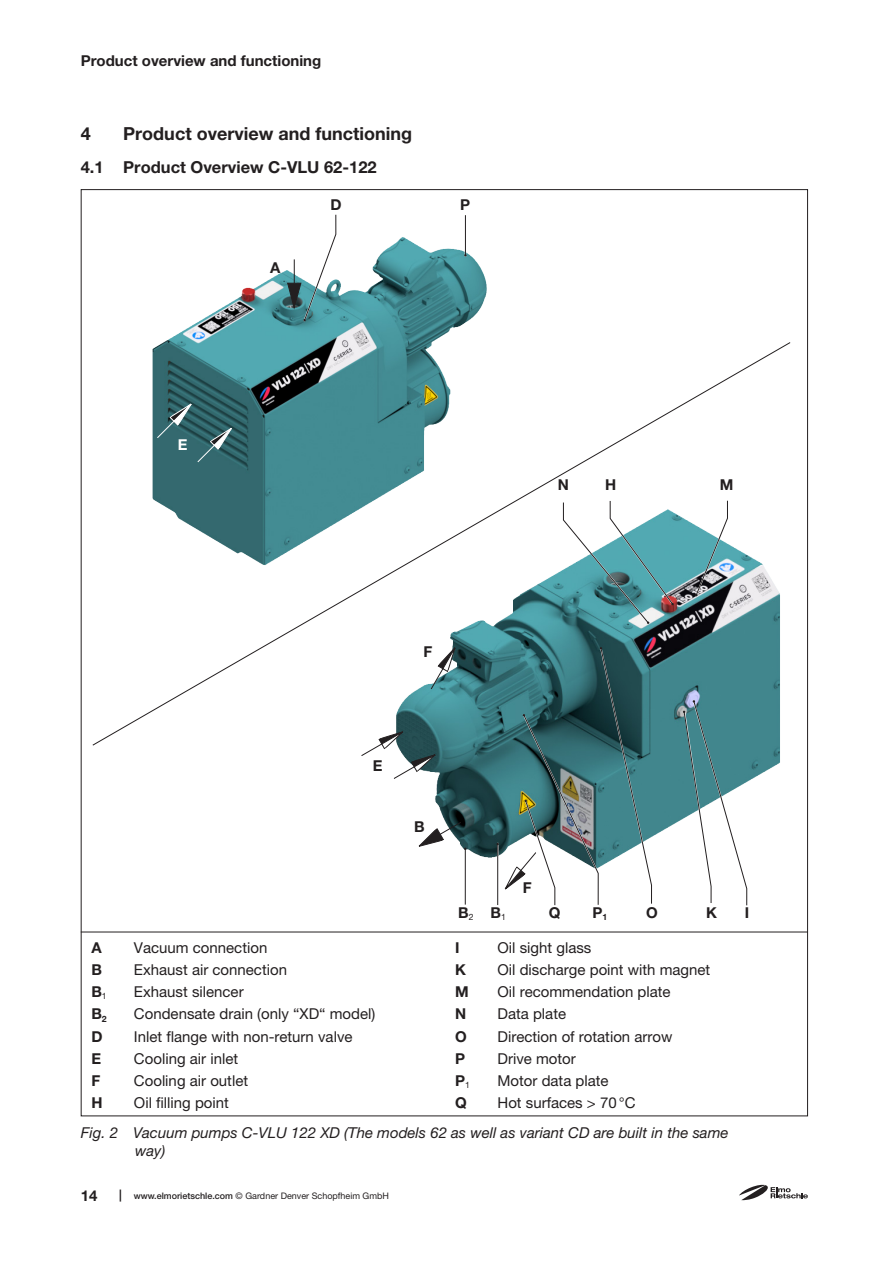
<style>
.page{position:relative;width:893px;height:1263px;background:#fff}
.page>*{position:absolute;margin:0;border:0;box-sizing:border-box;transform-origin:0 0}
.t1{font:700 18px "Helvetica Neue LT Pro";color:#231f20}
.t2{font:700 16.5px "Helvetica Neue LT Pro";color:#231f20}
.Legende_ohne{font:15px "Helvetica Neue LT Pro";color:#231f20}
.t3{font:italic 15px/18px "Helvetica Neue LT Pro";color:#231f20}
.Legende_ohne-2{font:700 15px "Helvetica Neue LT Pro";color:#231f20}
.t4{font:700 15px "Helvetica Neue LT Pro";color:#fff}
.t5{font:9px "Helvetica Neue LT Pro";color:#231f20}
.s1{font-weight:700;font-size:12px}
.s2{font-weight:500}
</style>
<div class="page">
<svg style="left:739px;top:1184px;width:69px;height:16px"></svg>
<img style="left:166px;top:231px;width:321px;height:110px">
<img style="left:435px;top:746px;width:345px;height:112px">
<svg style="left:361px;top:746px;width:77px;height:33px"></svg>
<svg style="left:92px;top:341px;width:699px;height:405px"></svg>
<svg style="left:287px;top:214px;width:50px;height:109px"></svg>
<hr style="left:465px;top:215px;width:1px;height:40px;background:#231f20">
<svg style="left:560px;top:498px;width:114px;height:126px"></svg>
<svg style="left:695px;top:498px;width:35px;height:98px"></svg>
<svg style="left:683px;top:698px;width:66px;height:208px"></svg>
<hr style="left:464px;top:850px;width:2px;height:60px;background:#fff">
<hr style="left:465px;top:849px;width:1px;height:56px;background:#231f20">
<svg style="left:418px;top:821px;width:48px;height:29px"></svg>
<svg style="left:496px;top:646px;width:157px;height:260px"></svg>
<hr style="left:81px;top:932px;width:727px;height:1px;background:#231f20">
<p class="Legende_ohne-2" style="left:81px;top:51px;width:242px">Product overview and functioning</p>
<p class="t1" style="left:81px;top:123px;width:12px">4</p>
<p class="t1" style="left:123px;top:123px;width:290px">Product overview and functioning</p>
<p class="t2" style="left:81px;top:157px;width:297px">4.1 Product Overview C-VLU 62-122</p>
<p class="Legende_ohne-2" style="left:270px;top:258px;width:12px">A</p>
<p class="Legende_ohne-2" style="left:330px;top:196px;width:13px">D</p>
<p class="Legende_ohne-2" style="left:460px;top:196px;width:12px">P</p>
<p class="t4" style="left:178px;top:435px;width:11px">E</p>
<p class="Legende_ohne-2" style="left:558px;top:476px;width:13px">N</p>
<p class="Legende_ohne-2" style="left:605px;top:475px;width:13px">H</p>
<p class="Legende_ohne-2" style="left:720px;top:476px;width:15px">M</p>
<p class="Legende_ohne-2" style="left:423px;top:642px;width:10px">F</p>
<p class="Legende_ohne-2" style="left:373px;top:757px;width:11px">E</p>
<p class="Legende_ohne-2" style="left:414px;top:817px;width:12px">B</p>
<p class="Legende_ohne-2" style="left:523px;top:878px;width:10px">F</p>
<p class="Legende_ohne-2" style="left:458px;top:903px;width:17px">B<sub>2</sub></p>
<p class="Legende_ohne-2" style="left:491px;top:903px;width:17px">B<sub>1</sub></p>
<p class="Legende_ohne-2" style="left:549px;top:903px;width:13px">Q</p>
<p class="Legende_ohne-2" style="left:593px;top:903px;width:16px">P<sub>1</sub></p>
<p class="Legende_ohne-2" style="left:646px;top:903px;width:13px">O</p>
<p class="Legende_ohne-2" style="left:706px;top:903px;width:12px">K</p>
<p class="Legende_ohne-2" style="left:745px;top:903px;width:6px">I</p>
<p class="Legende_ohne-2" style="left:455px;top:938px;width:6px">I</p>
<p class="Legende_ohne" style="left:497px;top:938px;width:95px">Oil sight glass</p>
<p class="Legende_ohne-2" style="left:455px;top:960px;width:12px">K</p>
<p class="Legende_ohne" style="left:497px;top:960px;width:214px">Oil discharge point with magnet</p>
<p class="Legende_ohne-2" style="left:455px;top:982px;width:15px">M</p>
<p class="Legende_ohne" style="left:497px;top:983px;width:175px">Oil recommendation plate</p>
<p class="Legende_ohne-2" style="left:455px;top:1005px;width:13px">N</p>
<p class="Legende_ohne" style="left:497px;top:1005px;width:70px">Data plate</p>
<p class="Legende_ohne-2" style="left:455px;top:1027px;width:13px">O</p>
<p class="Legende_ohne" style="left:497px;top:1027px;width:176px">Direction of rotation arrow</p>
<p class="Legende_ohne-2" style="left:455px;top:1049px;width:12px">P</p>
<p class="Legende_ohne" style="left:497px;top:1050px;width:80px">Drive motor</p>
<p class="Legende_ohne-2" style="left:455px;top:1071px;width:16px">P<sub>1</sub></p>
<p class="Legende_ohne" style="left:497px;top:1072px;width:113px">Motor data plate</p>
<p class="Legende_ohne-2" style="left:455px;top:1094px;width:13px">Q</p>
<p class="Legende_ohne" style="left:497px;top:1094px;width:139px">Hot surfaces &gt; 70°C</p>
<p class="t3" style="left:135px;top:1123px;width:595px;text-indent:-54px">Fig. 2 Vacuum pumps C-VLU 122 XD (The models 62 as well as variant CD are built in the same way)</p>
<p class="Legende_ohne-2" style="left:91px;top:938px;width:12px">A</p>
<p class="Legende_ohne" style="left:134px;top:938px;width:135px">Vacuum connection</p>
<p class="Legende_ohne-2" style="left:91px;top:960px;width:12px">B</p>
<p class="Legende_ohne" style="left:134px;top:960px;width:155px">Exhaust air connection</p>
<p class="Legende_ohne-2" style="left:91px;top:982px;width:17px">B<sub>1</sub></p>
<p class="Legende_ohne" style="left:134px;top:983px;width:111px">Exhaust silencer</p>
<p class="Legende_ohne-2" style="left:91px;top:1005px;width:17px">B<sub>2</sub></p>
<p class="Legende_ohne" style="left:134px;top:1005px;width:243px">Condensate drain (only “XD“ model)</p>
<p class="Legende_ohne-2" style="left:91px;top:1027px;width:13px">D</p>
<p class="Legende_ohne" style="left:134px;top:1027px;width:220px">Inlet flange with non-return valve</p>
<p class="Legende_ohne-2" style="left:91px;top:1049px;width:11px">E</p>
<p class="Legende_ohne" style="left:134px;top:1050px;width:106px">Cooling air inlet</p>
<p class="Legende_ohne-2" style="left:91px;top:1071px;width:10px">F</p>
<p class="Legende_ohne" style="left:134px;top:1072px;width:116px">Cooling air outlet</p>
<p class="Legende_ohne-2" style="left:91px;top:1094px;width:13px">H</p>
<p class="Legende_ohne" style="left:134px;top:1094px;width:97px">Oil filling point</p>
<p class="Legende_ohne-2" style="left:81px;top:1187px;width:18px">14</p>
<p class="t5" style="left:119px;top:1191px;width:271px"><span class="s1">|</span> <span class="s2">www.elmorietschle.com</span> © Gardner Denver Schopfheim GmbH</p>
</div>
